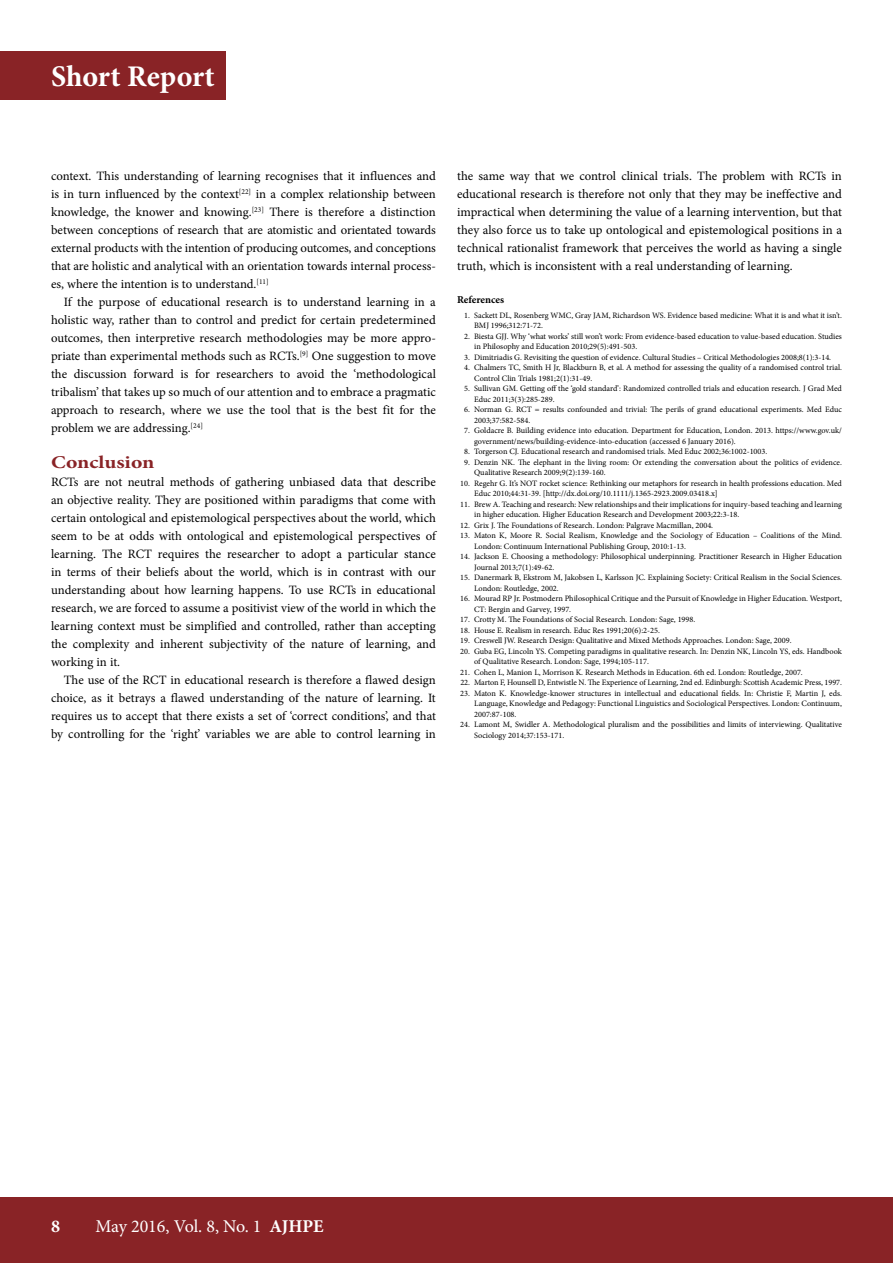
<style>
.page{position:relative;width:893px;height:1263px;background:#fff}
.page>*{position:absolute;margin:0;border:0;box-sizing:border-box;transform-origin:0 0}
.t1{font:700 30px "Minion Pro";color:#fff}
.t2{font:18px "Minion Pro";letter-spacing:-.01em;color:#fff}
.t3{font:700 18px "Minion Pro";color:#892326;scale:1.2 1}
.t4{font:700 18px "Minion Pro";color:#fff}
.t5{font:12.75px/18px "Minion Pro";letter-spacing:-.005em;color:#000;text-align:justify}
.t6{font:700 10.5px "Minion Pro";letter-spacing:-.005em;color:#000}
.t7{font:8.25px/10.5px "Minion Pro";color:#000}
.s1{font-weight:700}
</style>
<div class="page">
<div style="left:0;top:1197px;width:893px;height:66px;background:#892326"></div>
<div style="left:0;top:51px;width:225px;height:49px;background:#892326"></div>
<h1 class="t1" style="left:51px;top:56px;width:165px">Short Report</h1>
<p class="t5" style="left:51px;top:167px;width:386px">context. This understanding of learning recognises that it influences and is in turn influenced by the context<sup>[22]</sup> in a complex relationship between knowledge, the knower and knowing.<sup>[23]</sup> There is therefore a distinction between conceptions of research that are atomistic and orientated towards external products with the intention of producing outcomes, and conceptions that are holistic and analytical with an orientation towards internal process&shy;es, where the intention is to understand.<sup>[11]</sup></p>
<p class="t5" style="left:51px;top:293px;width:386px;text-indent:13px">If the purpose of educational research is to understand learning in a holistic way, rather than to control and predict for certain predetermined outcomes, then interpretive research methodologies may be more appro&shy;priate than experimental methods such as RCTs.<sup>[9]</sup> One suggestion to move the discussion forward is for researchers to avoid the ‘methodological tribalism’ that takes up so much of our attention and to embrace a pragmatic approach to research, where we use the tool that is the best fit for the problem we are addressing.<sup>[24]</sup></p>
<h2 class="t3" style="left:51px;top:450px;width:88px">Conclusion</h2>
<p class="t5" style="left:51px;top:473px;width:386px">RCTs are not neutral methods of gathering unbiased data that describe an objective reality. They are positioned within paradigms that come with certain ontological and epistemological perspectives about the world, which seem to be at odds with ontological and epistemological perspectives of learning. The RCT requires the researcher to adopt a particular stance in terms of their beliefs about the world, which is in contrast with our understanding about how learning happens. To use RCTs in educational research, we are forced to assume a positivist view of the world in which the learning context must be simplified and controlled, rather than accepting the complexity and inherent subjectivity of the nature of learning, and working in it.</p>
<p class="t5" style="left:51px;top:671px;width:386px;text-indent:13px">The use of the RCT in educational research is therefore a flawed design choice, as it betrays a flawed understanding of the nature of learning. It requires us to accept that there exists a set of ‘correct conditions’, and that by controlling for the ‘right’ variables we are able to control learning in</p>
<p class="t5" style="left:457px;top:167px;width:386px">the same way that we control clinical trials. The problem with RCTs in educational research is therefore not only that they may be ineffective and impractical when determining the value of a learning intervention, but that they also force us to take up ontological and epistemological positions in a technical rationalist framework that perceives the world as having a single truth, which is inconsistent with a real understanding of learning.</p>
<p class="t6" style="left:457px;top:292px;width:48px">References</p>
<p class="t7" style="left:474px;top:310px;width:369px;text-indent:-10px">1. Sackett DL, Rosenberg WMC, Gray JAM, Richardson WS. Evidence based medicine: What it is and what it isn’t.<br>BMJ 1996;312:71-72.</p>
<p class="t7" style="left:474px;top:331px;width:369px;text-indent:-10px">2. Biesta GJJ. Why ‘what works’ still won’t work: From evidence-based education to value-based education. Studies in Philosophy and Education 2010;29(5):491-503.</p>
<p class="t7" style="left:464px;top:352px;width:369px">3. Dimitriadis G. Revisiting the question of evidence. Cultural Studies – Critical Methodologies 2008;8(1):3-14.</p>
<p class="t7" style="left:474px;top:362px;width:369px;text-indent:-10px">4. Chalmers TC, Smith H Jr, Blackburn B, et al. A method for assessing the quality of a randomised control trial.<br>Control Clin Trials 1981;2(1):31-49.</p>
<p class="t7" style="left:474px;top:383px;width:369px;text-indent:-10px">5. Sullivan GM. Getting off the ‘gold standard’: Randomized controlled trials and education research. J Grad Med<br>Educ 2011;3(3):285-289.</p>
<p class="t7" style="left:474px;top:404px;width:369px;text-indent:-10px">6. Norman G. RCT = results confounded and trivial: The perils of grand educational experiments. Med Educ<br>2003;37:582-584.</p>
<p class="t7" style="left:474px;top:425px;width:369px;text-indent:-10px">7. Goldacre B. Building evidence into education. Department for Education, London. 2013. https://www.gov.uk/ government/news/building-evidence-into-education (accessed 6 January 2016).</p>
<p class="t7" style="left:464px;top:446px;width:305px">8. Torgerson CJ. Educational research and randomised trials. Med Educ 2002;36:1002-1003.</p>
<p class="t7" style="left:474px;top:457px;width:369px;text-indent:-10px">9. Denzin NK. The elephant in the living room: Or extending the conversation about the politics of evidence.<br>Qualitative Research 2009;9(2):139-160.</p>
<p class="t7" style="left:474px;top:478px;width:369px;text-indent:-14px">10. Regehr G. It’s NOT rocket science: Rethinking our metaphors for research in health professions education. Med<br>Educ 2010;44:31-39. [http://dx.doi.org/10.1111/j.1365-2923.2009.03418.x]</p>
<p class="t7" style="left:474px;top:499px;width:369px;text-indent:-14px">11. Brew A. Teaching and research: New relationships and their implications for inquiry-based teaching and learning in higher education. Higher Education Research and Development 2003;22:3-18.</p>
<p class="t7" style="left:460px;top:520px;width:255px">12. Grix J. The Foundations of Research. London: Palgrave Macmillan, 2004.</p>
<p class="t7" style="left:474px;top:530px;width:369px;text-indent:-14px">13. Maton K, Moore R. Social Realism, Knowledge and the Sociology of Education – Coalitions of the Mind.<br>London: Continuum International Publishing Group, 2010:1-13.</p>
<p class="t7" style="left:474px;top:551px;width:369px;text-indent:-14px">14. Jackson E. Choosing a methodology: Philosophical underpinning. Practitioner Research in Higher Education<br>Journal 2013;7(1):49-62.</p>
<p class="t7" style="left:474px;top:572px;width:369px;text-indent:-14px">15. Danermark B, Ekstrom M, Jakobsen L, Karlsson JC. Explaining Society: Critical Realism in the Social Sciences.<br>London: Routledge, 2002.</p>
<p class="t7" style="left:474px;top:593px;width:369px;text-indent:-14px">16. Mourad RP Jr. Postmodern Philosophical Critique and the Pursuit of Knowledge in Higher Education. Westport,<br>CT: Bergin and Garvey, 1997.</p>
<p class="t7" style="left:460px;top:614px;width:237px">17. Crotty M. The Foundations of Social Research. London: Sage, 1998.</p>
<p class="t7" style="left:460px;top:625px;width:201px">18. House E. Realism in research. Educ Res 1991;20(6):2-25.</p>
<p class="t7" style="left:460px;top:635px;width:333px">19. Creswell JW. Research Design: Qualitative and Mixed Methods Approaches. London: Sage, 2009.</p>
<p class="t7" style="left:474px;top:646px;width:369px;text-indent:-14px">20. Guba EG, Lincoln YS. Competing paradigms in qualitative research. In: Denzin NK, Lincoln YS, eds. Handbook of Qualitative Research. London: Sage, 1994;105-117.</p>
<p class="t7" style="left:460px;top:667px;width:344px">21. Cohen L, Manion L, Morrison K. Research Methods in Education. 6th ed. London: Routledge, 2007.</p>
<p class="t7" style="left:460px;top:677px;width:383px">22. Marton F, Hounsell D, Entwistle N. The Experience of Learning, 2nd ed. Edinburgh: Scottish Academic Press, 1997.</p>
<p class="t7" style="left:474px;top:688px;width:369px;text-align:justify;text-indent:-14px">23. Maton K. Knowledge-knower structures in intellectual and educational fields. In: Christie F, Martin J, eds.<br>Language, Knowledge and Pedagogy: Functional Linguistics and Sociological Perspectives. London: Continuum, 2007:87-108.</p>
<p class="t7" style="left:474px;top:719px;width:369px;text-indent:-14px">24. Lamont M, Swidler A. Methodological pluralism and the possibilities and limits of interviewing. Qualitative<br>Sociology 2014;37:153-171.</p>
<h2 class="t4" style="left:51px;top:1213px;width:10px">8</h2>
<h2 class="t2" style="left:95px;top:1214px;width:230px">May 2016, Vol. 8, No. 1 <span class="s1">AJHPE</span></h2>
</div>
